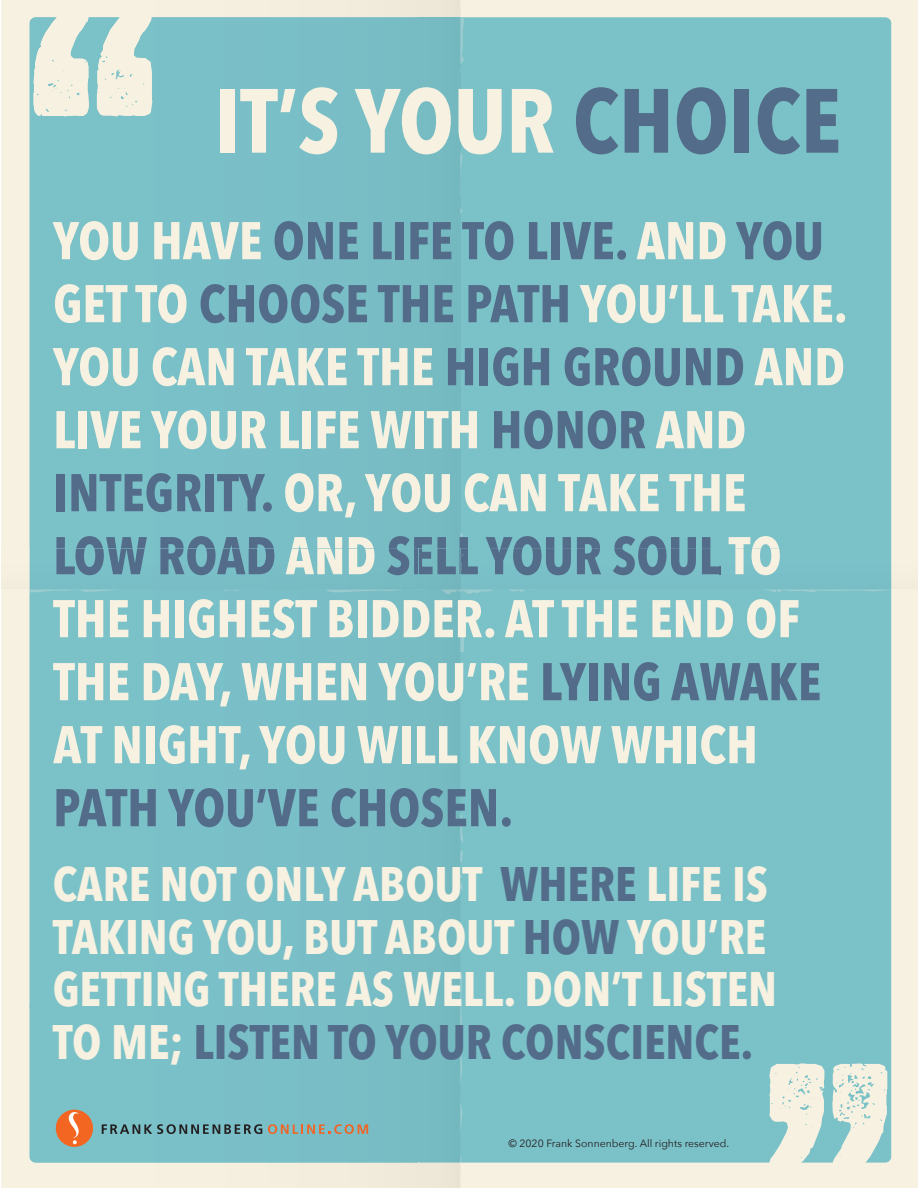
<style>
.page{position:relative;width:918px;height:1188px;background:#fff}
.page>*{position:absolute;margin:0;border:0;box-sizing:border-box;transform-origin:0 0}
.t1{font:700 90px "Avenir Next Condensed";color:#f6f1e0}
.t2{font:700 52.5px/63px "Avenir Next Condensed";color:#f6f1e0}
.t3{font:700 52.5px "Avenir Next Condensed";color:#536c8a}
.t4{font:700 48px/52.5px "Avenir Next Condensed";color:#f6f1e0}
.t5{font:10.5px "Avenir Next";color:#231f20}
.s1{color:#536c8a}
</style>
<div class="page">
<div style="left:1px;top:0;width:917px;height:1188px;background:#f6f1e0"></div>
<div style="left:30px;top:17px;width:861px;height:1146px;background:#7bc1c8;border-radius:6px"></div>
<svg style="left:769px;top:1063px;width:118px;height:100px"></svg>
<img style="left:29px;top:43px;width:1px;height:1116px">
<img style="left:30px;top:1109px;width:389px;height:54px">
<img style="left:33px;top:17px;width:119px;height:99px">
<img style="left:56px;top:548px;width:218px;height:1px">
<img style="left:292px;top:548px;width:82px;height:1px">
<img style="left:389px;top:548px;width:30px;height:1px">
<img style="left:419px;top:575px;width:41px;height:611px">
<svg style="left:460px;top:1104px;width:3px;height:25px"></svg>
<svg style="left:460px;top:153px;width:3px;height:20px"></svg>
<svg style="left:460px;top:8px;width:4px;height:63px"></svg>
<svg style="left:460px;top:1156px;width:2px;height:13px"></svg>
<svg style="left:460px;top:662px;width:3px;height:13px"></svg>
<svg style="left:460px;top:850px;width:3px;height:12px"></svg>
<svg style="left:460px;top:814px;width:3px;height:28px"></svg>
<svg style="left:460px;top:602px;width:4px;height:50px"></svg>
<svg style="left:460px;top:875px;width:3px;height:15px"></svg>
<svg style="left:460px;top:974px;width:3px;height:108px"></svg>
<img style="left:29px;top:549px;width:371px;height:40px">
<img style="left:30px;top:589px;width:389px;height:1px">
<img style="left:419px;top:589px;width:41px;height:1px">
<img style="left:56px;top:549px;width:218px;height:26px">
<img style="left:286px;top:549px;width:89px;height:25px">
<img style="left:387px;top:549px;width:138px;height:26px">
<img style="left:525px;top:549px;width:196px;height:26px">
<img style="left:735px;top:549px;width:45px;height:26px">
<svg style="left:719px;top:549px;width:1px;height:26px"></svg>
<svg style="left:510px;top:590px;width:14px;height:2px"></svg>
<img style="left:327px;top:590px;width:69px;height:2px">
<img style="left:29px;top:590px;width:82px;height:3px">
<svg style="left:460px;top:533px;width:34px;height:61px"></svg>
<img style="left:442px;top:590px;width:18px;height:4px">
<svg style="left:765px;top:589px;width:127px;height:3px"></svg>
<svg style="left:102px;top:1124px;width:160px;height:10px"></svg>
<svg style="left:268px;top:1124px;width:100px;height:10px"></svg>
<div style="left:56px;top:1110px;width:37px;height:37px;background:#f36621;border-radius:50%"></div>
<svg style="left:69px;top:1112px;width:10px;height:32px"></svg>
<h1 class="t1" style="left:214px;top:66px;width:628px">IT’S YOUR <span class="s1">CHOICE</span></h1>
<p class="t2" style="left:53px;top:209px;width:796px">YOU HAVE <span class="s1">ONE LIFE TO LIVE.</span> AND <span class="s1">YOU<br></span>GET TO <span class="s1">CHOOSE THE PATH</span> YOU’LL TAKE.<br>YOU CAN TAKE THE <span class="s1">HIGH GROUND</span> AND<br>LIVE YOUR LIFE WITH <span class="s1">HONOR</span> AND<br><span class="s1">INTEGRITY.</span> OR, YOU CAN TAKE THE<br><span class="s1">LOW ROAD</span> AND <span class="s1">SELL YOUR SOUL</span> TO<br>THE HIGHEST BIDDER. AT THE END OF<br>THE DAY, WHEN YOU’RE <span class="s1">LYING AWAKE<br></span>AT NIGHT, YOU WILL KNOW WHICH</p>
<p class="t3" style="left:53px;top:776px;width:462px">PATH YOU’VE CHOSEN.</p>
<p class="t4" style="left:53px;top:858px;width:726px">CARE NOT ONLY ABOUT <span class="s1">WHERE</span> LIFE IS TAKING YOU, BUT ABOUT <span class="s1">HOW</span> YOU’RE GETTING THERE AS WELL. DON’T LISTEN TO ME; <span class="s1">LISTEN TO YOUR CONSCIENCE.</span></p>
<p class="t5" style="left:508px;top:1135px;width:222px">© 2020 Frank Sonnenberg. All rights reserved.</p>
</div>
